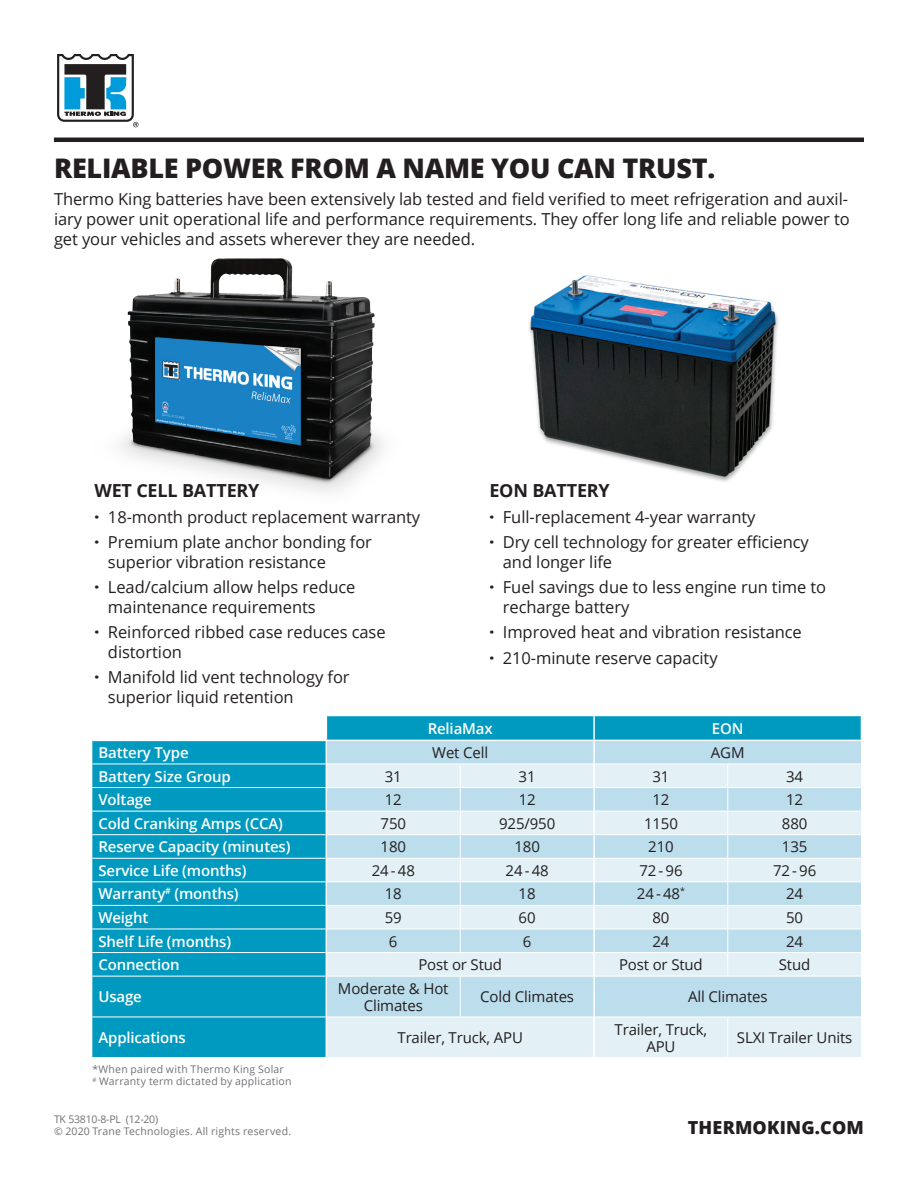
<style>
.page{position:relative;width:918px;height:1188px;background:#fff}
.page>*{position:absolute;margin:0;border:0;box-sizing:border-box;transform-origin:0 0}
.t1{font:800 27px "Open Sans";letter-spacing:-.01em;color:#231f20}
.t2{font:700 18px "Open Sans";letter-spacing:-.01em;color:#231f20}
.t3{font:800 18px "Open Sans";letter-spacing:.01em;color:#231f20}
.t4{font:16.5px/25.5px "Open Sans";letter-spacing:-.005em;color:#231f20}
.t5{font:15px/17.2px "Open Sans";letter-spacing:-.01em;color:#231f20;text-align:center}
.t6{font:600 15px "Open Sans";letter-spacing:-.01em;color:#fff}
.t7{font:10.5px/12px "Open Sans";letter-spacing:.02em;color:#717275}
.s1{font-weight:800}
</style>
<div class="page">
<img style="left:120px;top:258px;width:263px;height:234px">
<img style="left:529px;top:275px;width:250px;height:207px">
<div style="left:92px;top:741px;width:234px;height:316px;background:#009ac0"></div>
<svg style="left:327px;top:977px;width:534px;height:80px;background:#cfe7f0"></svg>
<hr style="left:92px;top:764px;width:234px;height:1px;background:#fff">
<hr style="left:92px;top:787px;width:234px;height:1px;background:#fff">
<hr style="left:92px;top:811px;width:234px;height:1px;background:#fff">
<hr style="left:92px;top:834px;width:234px;height:1px;background:#fff">
<hr style="left:92px;top:858px;width:234px;height:1px;background:#fff">
<hr style="left:92px;top:881px;width:234px;height:1px;background:#fff">
<hr style="left:92px;top:905px;width:234px;height:1px;background:#fff">
<hr style="left:92px;top:929px;width:234px;height:1px;background:#fff">
<hr style="left:92px;top:952px;width:234px;height:1px;background:#fff">
<hr style="left:92px;top:976px;width:234px;height:1px;background:#fff">
<hr style="left:460px;top:977px;width:1px;height:40px;background:#fff">
<hr style="left:92px;top:1017px;width:234px;height:1px;background:#fff">
<hr style="left:327px;top:1017px;width:133px;height:1px;background:#fff">
<hr style="left:460px;top:1017px;width:133px;height:1px;background:#fff">
<hr style="left:595px;top:1017px;width:133px;height:1px;background:#fff">
<hr style="left:728px;top:1017px;width:133px;height:1px;background:#fff">
<hr style="left:727px;top:1017px;width:1px;height:40px;background:#fff">
<hr style="left:593px;top:976px;width:2px;height:41px;background:#fff">
<hr style="left:593px;top:1017px;width:2px;height:40px;background:#fff">
<svg style="left:326px;top:716px;width:536px;height:260px;background:#bfe1ec"></svg>
<hr style="left:54px;top:138px;width:810px;height:4px;background:#231f20">
<svg style="left:57px;top:54px;width:81px;height:73px"></svg>
<h1 class="t1" style="left:54px;top:148px;width:663px">RELIABLE POWER FROM A NAME YOU CAN TRUST.</h1>
<p class="t4" style="left:54px;top:189px;width:797px;line-height:19.8px;text-align:justify">Thermo King batteries have been extensively lab tested and field verified to meet refrigeration and auxil&shy;iary power unit operational life and performance requirements. They offer long life and reliable power to get your vehicles and assets wherever they are needed.</p>
<p class="t2" style="left:94px;top:477px;width:167px">WET CELL BATTERY</p>
<p class="t4" style="left:95px;top:504px;width:327px"><span class="s1">·</span> 18-month product replacement warranty <span class="s1">·</span> Premium plate anchor bonding for</p>
<p class="t4" style="left:95px;top:549px;width:262px;text-indent:13px">superior vibration resistance<br><span class="s1">·</span> Lead/calcium allow helps reduce</p>
<p class="t4" style="left:95px;top:594px;width:293px;text-indent:13px">maintenance requirements<br><span class="s1">·</span> Reinforced ribbed case reduces case</p>
<p class="t4" style="left:95px;top:639px;width:257px;text-indent:13px">distortion<br><span class="s1">·</span> Manifold lid vent technology for</p>
<p class="t4" style="left:108px;top:684px;width:187px">superior liquid retention</p>
<p class="t2" style="left:489px;top:477px;width:122px">EON BATTERY</p>
<p class="t4" style="left:489px;top:504px;width:321px"><span class="s1">·</span> Full-replacement 4-year warranty<br><span class="s1">·</span> Dry cell technology for greater efficiency</p>
<p class="t4" style="left:489px;top:549px;width:338px;text-indent:13px">and longer life<br><span class="s1">·</span> Fuel savings due to less engine run time to</p>
<p class="t4" style="left:489px;top:594px;width:314px;text-indent:13px">recharge battery<br><span class="s1">·</span> Improved heat and vibration resistance <span class="s1">·</span> 210-minute reserve capacity</p>
<p class="t6" style="left:428px;top:718px;width:67px">ReliaMax</p>
<p class="t6" style="left:712px;top:718px;width:33px">EON</p>
<p class="t6" style="left:98px;top:742px;width:92px">Battery Type</p>
<p class="t5" style="left:432px;top:743px;width:57px">Wet Cell</p>
<p class="t5" style="left:711px;top:743px;width:35px">AGM</p>
<p class="t6" style="left:98px;top:766px;width:134px">Battery Size Group</p>
<p class="t5" style="left:385px;top:767px;width:19px">31</p>
<p class="t5" style="left:519px;top:767px;width:19px">31</p>
<p class="t5" style="left:652px;top:767px;width:19px">31</p>
<p class="t5" style="left:786px;top:767px;width:19px">34</p>
<p class="t6" style="left:98px;top:789px;width:55px">Voltage</p>
<p class="t5" style="left:385px;top:791px;width:19px">12</p>
<p class="t5" style="left:519px;top:791px;width:19px">12</p>
<p class="t5" style="left:652px;top:791px;width:19px">12</p>
<p class="t5" style="left:786px;top:791px;width:19px">12</p>
<p class="t6" style="left:98px;top:813px;width:186px">Cold Cranking Amps (CCA)</p>
<p class="t5" style="left:381px;top:814px;width:27px">750</p>
<p class="t5" style="left:499px;top:814px;width:58px">925/950</p>
<p class="t5" style="left:644px;top:814px;width:35px">1150</p>
<p class="t5" style="left:782px;top:814px;width:27px">880</p>
<p class="t6" style="left:98px;top:837px;width:194px">Reserve Capacity (minutes)</p>
<p class="t5" style="left:381px;top:838px;width:27px">180</p>
<p class="t5" style="left:514px;top:838px;width:27px">180</p>
<p class="t5" style="left:648px;top:838px;width:27px">210</p>
<p class="t5" style="left:782px;top:838px;width:27px">135</p>
<p class="t6" style="left:98px;top:860px;width:150px">Service Life (months)</p>
<p class="t5" style="left:372px;top:861px;width:45px">24 - 48</p>
<p class="t5" style="left:506px;top:861px;width:45px">24 - 48</p>
<p class="t5" style="left:639px;top:861px;width:45px">72 - 96</p>
<p class="t5" style="left:773px;top:861px;width:45px">72 - 96</p>
<p class="t6" style="left:98px;top:884px;width:142px">Warranty<sup>#</sup> (months)</p>
<p class="t5" style="left:385px;top:885px;width:19px">18</p>
<p class="t5" style="left:519px;top:885px;width:19px">18</p>
<p class="t5" style="left:637px;top:885px;width:49px">24 - 48<sup>*</sup></p>
<p class="t5" style="left:786px;top:885px;width:19px">24</p>
<p class="t6" style="left:98px;top:907px;width:52px">Weight</p>
<p class="t5" style="left:385px;top:908px;width:19px">59</p>
<p class="t5" style="left:519px;top:908px;width:19px">60</p>
<p class="t5" style="left:652px;top:908px;width:19px">80</p>
<p class="t5" style="left:786px;top:908px;width:19px">50</p>
<p class="t6" style="left:98px;top:931px;width:134px">Shelf Life (months)</p>
<p class="t5" style="left:389px;top:932px;width:10px">6</p>
<p class="t5" style="left:523px;top:932px;width:10px">6</p>
<p class="t5" style="left:652px;top:932px;width:19px">24</p>
<p class="t5" style="left:786px;top:932px;width:19px">24</p>
<p class="t6" style="left:98px;top:954px;width:83px">Connection</p>
<p class="t5" style="left:418px;top:956px;width:85px">Post or Stud</p>
<p class="t5" style="left:619px;top:956px;width:85px">Post or Stud</p>
<p class="t5" style="left:779px;top:956px;width:33px">Stud</p>
<p class="t6" style="left:98px;top:987px;width:45px">Usage</p>
<p class="t5" style="left:338px;top:979px;width:112px">Moderate &amp; Hot<br>Climates</p>
<p class="t5" style="left:480px;top:988px;width:95px">Cold Climates</p>
<p class="t5" style="left:688px;top:988px;width:81px">All Climates</p>
<p class="t6" style="left:98px;top:1027px;width:89px">Applications</p>
<p class="t5" style="left:398px;top:1029px;width:127px">Trailer, Truck, APU</p>
<p class="t5" style="left:615px;top:1020px;width:94px">Trailer, Truck,<br>APU</p>
<p class="t5" style="left:737px;top:1029px;width:117px">SLXI Trailer Units</p>
<p class="t7" style="left:92px;top:1063px;width:201px">*When paired with Thermo King Solar<br><sup>#</sup> Warranty term dictated by application</p>
<p class="t7" style="left:54px;top:1113px;width:239px">TK 53810-8-PL (12-20)<br>© 2020 Trane Technologies. All rights reserved.</p>
<p class="t3" style="left:688px;top:1114px;width:178px">THERMOKING.COM</p>
</div>
